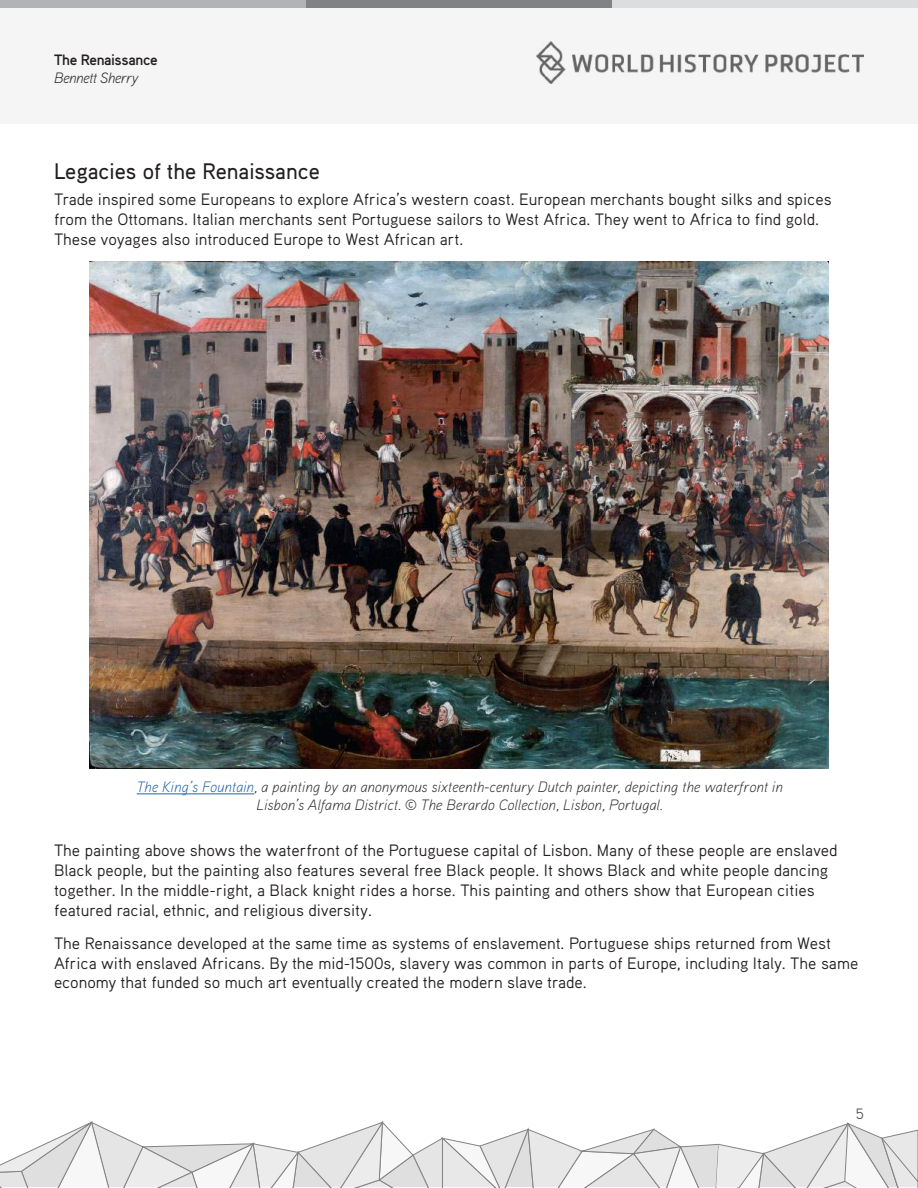
<style>
.page{position:relative;width:918px;height:1188px;background:#fff}
.page>*{position:absolute;margin:0;border:0;box-sizing:border-box;transform-origin:0 0}
.t1{font:500 22.5px "Aaux Pro";color:#231f20}
.t2{font:16.5px/19.8px "Aaux Pro";color:#231f20}
.t3{font:italic 300 15px/18px "Aaux Pro";color:#231f20;text-align:center}
.t4{font:700 15px "Aaux Pro";letter-spacing:-.025em;color:#231f20}
.t5{font:italic 300 15px "Aaux Pro";letter-spacing:-.03em;color:#231f20}
.t6{font:15px "Aaux Pro";color:#57585a}
.s1{color:#175d9e}
</style>
<div class="page">
<div style="left:0;top:0;width:918px;height:123px;background:#f5f5f6"></div>
<img style="left:537px;top:41px;width:327px;height:42px">
<div style="left:0;top:0;width:306px;height:8px;background:#b2b3b7"></div>
<div style="left:306px;top:0;width:306px;height:8px;background:#808285"></div>
<div style="left:612px;top:0;width:306px;height:8px;background:#dcdddf"></div>
<svg style="left:0;top:1121px;width:918px;height:67px"></svg>
<img style="left:90px;top:262px;width:738px;height:506px">
<hr style="left:137px;top:794px;width:117px;height:1px;background:#175d9e">
<p class="t4" style="left:54px;top:51px;width:105px">The Renaissance</p>
<p class="t5" style="left:54px;top:69px;width:86px">Bennett Sherry</p>
<h1 class="t1" style="left:54px;top:157px;width:267px">Legacies of the Renaissance</h1>
<p class="t2" style="left:54px;top:189px;width:779px">Trade inspired some Europeans to explore Africa’s western coast. European merchants bought silks and spices from the Ottomans. Italian merchants sent Portuguese sailors to West Africa. They went to Africa to find gold.<br>These voyages also introduced Europe to West African art.</p>
<p class="t3" style="left:137px;top:777px;width:648px"><span class="s1">The King’s Fountain</span>, a painting by an anonymous sixteenth-century Dutch painter, depicting the waterfront in<br>Lisbon’s Alfama District. © The Berardo Collection, Lisbon, Portugal.</p>
<p class="t2" style="left:54px;top:840px;width:785px">The painting above shows the waterfront of the Portuguese capital of Lisbon. Many of these people are enslaved Black people, but the painting also features several free Black people. It shows Black and white people dancing together. In the middle-right, a Black knight rides a horse. This painting and others show that European cities featured racial, ethnic, and religious diversity.</p>
<p class="t2" style="left:54px;top:933px;width:806px">The Renaissance developed at the same time as systems of enslavement. Portuguese ships returned from West<br>Africa with enslaved Africans. By the mid-1500s, slavery was common in parts of Europe, including Italy. The same economy that funded so much art eventually created the modern slave trade.</p>
<p class="t6" style="left:856px;top:1104px;width:10px">5</p>
</div>
